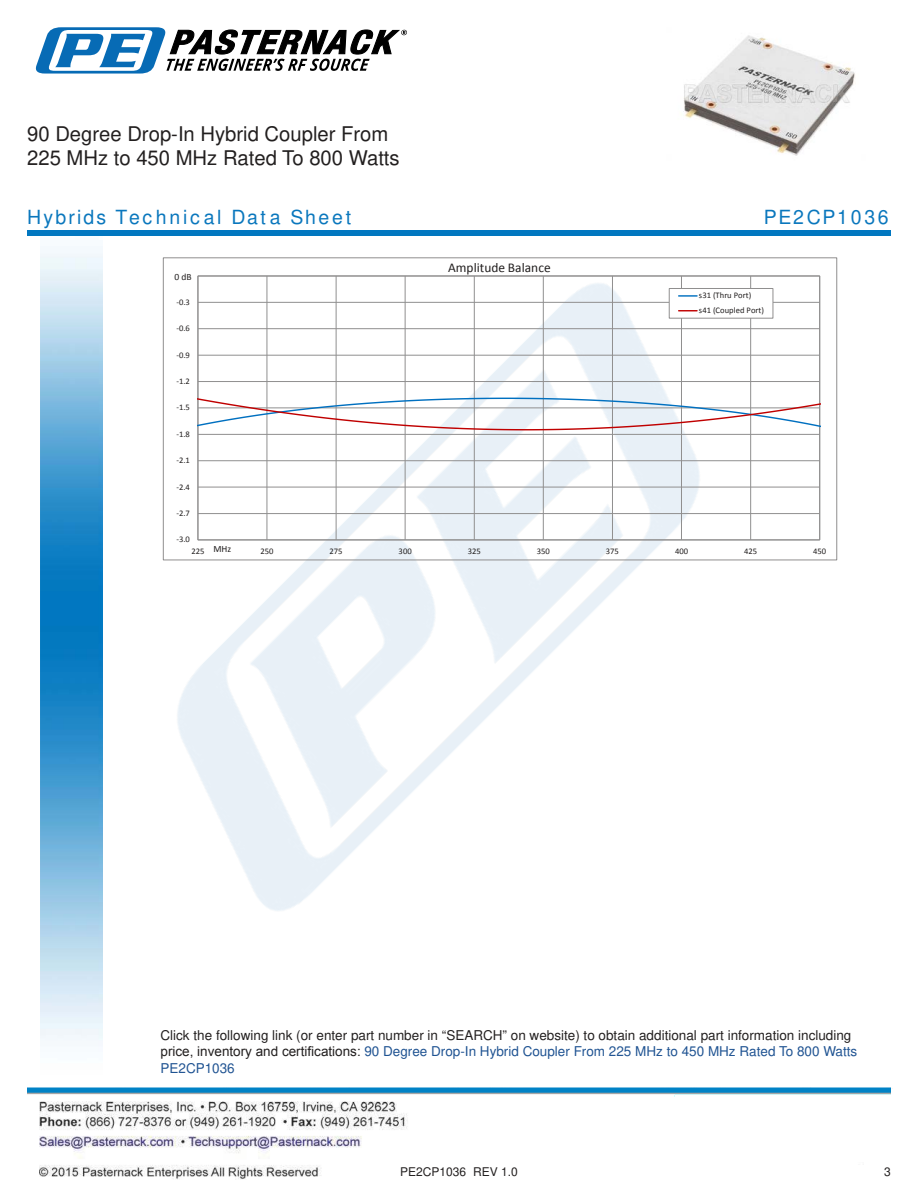
<style>
.page{position:relative;width:918px;height:1188px;background:#fff}
.page>*{position:absolute;margin:0;border:0;box-sizing:border-box;transform-origin:0 0}
.t1{font:20.25px/24.3px "Arial";color:#221f1f}
.t2{font:900 19.5px "Arial";letter-spacing:.14em;color:#0a77bd}
.t3{font:900 19.5px "Arial";letter-spacing:.115em;color:#0a77bd}
.t4{font:13.5px/16.2px "Arial";color:#221f1f}
.t5{font:13.35px "Calibri";color:#221f1f}
.t6{font:12px "Arial";color:#221f1f}
.t7{font:9.6px "Calibri";color:#221f1f}
.t8{font:8.55px/14.9px "Calibri";letter-spacing:.005em;color:#221f1f}
.s1{color:#1f5392}
</style>
<div class="page">
<img style="left:39px;top:1101px;width:369px;height:79px">
<img style="left:102px;top:246px;width:719px;height:724px">
<img style="left:27px;top:1088px;width:864px;height:9px">
<img style="left:40px;top:246px;width:62px;height:795px">
<svg style="left:35px;top:27px;width:372px;height:47px"></svg>
<div style="left:27px;top:230px;width:864px;height:6px;background:#0177c0"></div>
<img style="left:683px;top:35px;width:172px;height:121px">
<svg style="left:198px;top:439px;width:622px;height:102px"></svg>
<svg style="left:198px;top:276px;width:622px;height:163px"></svg>
<div style="left:172px;top:269px;width:23px;height:15px;background:#fff"></div>
<div style="left:669px;top:288px;width:104px;height:30px;background:#fff"></div>
<div style="left:669px;top:288px;width:104px;height:31px;border:1px solid #908f8f"></div>
<svg style="left:679px;top:295px;width:18px;height:2px"></svg>
<svg style="left:679px;top:310px;width:18px;height:1px"></svg>
<h1 class="t1" style="left:27px;top:123px;width:374px">90 Degree Drop-In Hybrid Coupler From<br>225 MHz to 450 MHz Rated To 800 Watts</h1>
<h2 class="t2" style="left:27px;top:209px;width:326px">Hybrids Technical Data Sheet</h2>
<p class="t8" style="left:179px;top:269px;width:12px">0.0</p>
<p class="t7" style="left:175px;top:273px;width:19px">0 dB</p>
<p class="t8" style="left:176px;top:295px;width:15px">-0.3</p>
<p class="t8" style="left:176px;top:322px;width:15px">-0.6</p>
<p class="t8" style="left:176px;top:348px;width:15px">-0.9</p>
<p class="t8" style="left:176px;top:374px;width:15px">-1.2</p>
<p class="t8" style="left:176px;top:401px;width:15px">-1.5</p>
<p class="t8" style="left:176px;top:427px;width:15px">-1.8</p>
<p class="t8" style="left:176px;top:454px;width:15px">-2.1</p>
<p class="t8" style="left:176px;top:480px;width:15px">-2.4</p>
<p class="t8" style="left:176px;top:506px;width:15px">-2.7</p>
<p class="t8" style="left:176px;top:533px;width:15px">-3.0</p>
<p class="t5" style="left:448px;top:263px;width:104px">Amplitude Balance</p>
<h2 class="t3" style="left:764px;top:209px;width:126px">PE2CP1036</h2>
<p class="t8" style="left:699px;top:289px;width:66px">s31 (Thru Port) s41 (Coupled Port)</p>
<p class="t7" style="left:213px;top:545px;width:19px">MHz</p>
<p class="t8" style="left:191px;top:544px;width:15px">225</p>
<p class="t8" style="left:260px;top:544px;width:15px">250</p>
<p class="t8" style="left:330px;top:544px;width:15px">275</p>
<p class="t8" style="left:399px;top:544px;width:15px">300</p>
<p class="t8" style="left:468px;top:544px;width:15px">325</p>
<p class="t8" style="left:537px;top:544px;width:15px">350</p>
<p class="t8" style="left:606px;top:544px;width:15px">375</p>
<p class="t8" style="left:675px;top:544px;width:15px">400</p>
<p class="t8" style="left:744px;top:544px;width:15px">425</p>
<p class="t8" style="left:813px;top:544px;width:15px">450</p>
<p class="t4" style="left:160px;top:1029px;width:698px">Click the following link (or enter part number in “SEARCH” on website) to obtain additional part information including price, inventory and certi昀椀cations: <span class="s1">90 Degree Drop-In Hybrid Coupler From 225 MHz to 450 MHz Rated To 800 Watts<br>PE2CP1036</span></p>
<p class="t6" style="left:400px;top:1167px;width:119px">PE2CP1036 REV 1.0</p>
<p class="t6" style="left:884px;top:1167px;width:8px">3</p>
</div>
